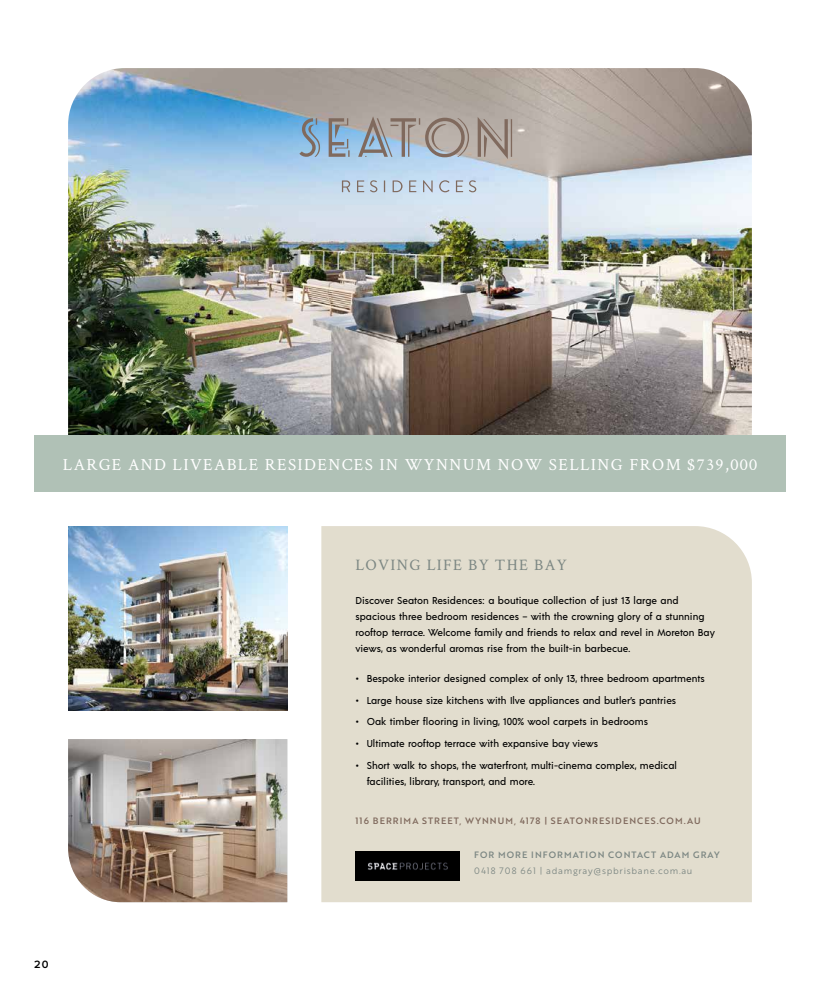
<style>
.page{position:relative;width:820px;height:993px;background:#fff}
.page>*{position:absolute;margin:0;border:0;box-sizing:border-box;transform-origin:0 0}
.t1{font:17px "Crimson Text";letter-spacing:.08em;color:#fff}
.t2{font:16px "Crimson Text";letter-spacing:.08em;color:#7c8783}
.t3{font:600 11px "Proxima Nova";color:#000}
.t4{font:500 10px/16px "Acre";color:#000}
.t5{font:9px "Brother 1816 Medium";letter-spacing:.12em;color:#806a5e}
.t6{font:9px "Brother 1816 Book";letter-spacing:.08em;color:#7c8783}
.t7{font:9px "Brother 1816 Medium";letter-spacing:.12em;color:#7c8783}
</style>
<div class="page">
<img style="left:68px;top:68px;width:683px;height:367px">
<svg style="left:299px;top:118px;width:21px;height:39px"></svg>
<svg style="left:328px;top:118px;width:21px;height:39px"></svg>
<svg style="left:358px;top:116px;width:111px;height:41px;background:#a4a2a3"></svg>
<svg style="left:477px;top:117px;width:35px;height:42px"></svg>
<svg style="left:342px;top:180px;width:8px;height:12px"></svg>
<svg style="left:357px;top:180px;width:7px;height:12px"></svg>
<svg style="left:370px;top:180px;width:7px;height:12px"></svg>
<svg style="left:384px;top:180px;width:1px;height:12px"></svg>
<svg style="left:392px;top:180px;width:10px;height:12px"></svg>
<svg style="left:409px;top:180px;width:7px;height:12px"></svg>
<svg style="left:423px;top:180px;width:9px;height:12px"></svg>
<svg style="left:439px;top:180px;width:10px;height:12px"></svg>
<svg style="left:455px;top:180px;width:21px;height:12px"></svg>
<div style="left:321px;top:526px;width:430px;height:375px;background:#e2ddce"></div>
<div style="left:34px;top:435px;width:751px;height:57px;background:#b0c1b6"></div>
<img style="left:68px;top:526px;width:219px;height:184px">
<img style="left:68px;top:739px;width:219px;height:162px">
<img style="left:355px;top:850px;width:104px;height:29px">
<h1 class="t1" style="left:63px;top:452px;width:695px">LARGE AND LIVEABLE RESIDENCES IN WYNNUM NOW SELLING FROM $739,000</h1>
<p class="t3" style="left:34px;top:955px;width:16px">20</p>
<h2 class="t2" style="left:355px;top:553px;width:213px">LOVING LIFE BY THE BAY</h2>
<p class="t4" style="left:355px;top:591px;width:361px">Discover Seaton Residences: a boutique collection of just 13 large and spacious three bedroom residences – with the crowning glory of a stunning rooftop terrace. Welcome family and friends to relax and revel in Moreton Bay views, as wonderful aromas rise from the built-in barbecue.</p>
<p class="t4" style="left:355px;top:669px;width:351px">• Bespoke interior designed complex of only 13, three bedroom apartments</p>
<p class="t4" style="left:355px;top:691px;width:322px">• Large house size kitchens with Ilve appliances and butler’s pantries</p>
<p class="t4" style="left:355px;top:713px;width:294px">• Oak timber flooring in living, 100% wool carpets in bedrooms</p>
<p class="t4" style="left:355px;top:734px;width:244px">• Ultimate rooftop terrace with expansive bay views</p>
<p class="t4" style="left:366px;top:756px;width:311px;text-indent:-11px">• Short walk to shops, the waterfront, multi-cinema complex, medical facilities, library, transport, and more.</p>
<p class="t5" style="left:355px;top:813px;width:346px">116 BERRIMA STREET, WYNNUM, 4178 | SEATONRESIDENCES.COM.AU</p>
<p class="t7" style="left:474px;top:847px;width:247px">FOR MORE INFORMATION CONTACT ADAM GRAY</p>
<p class="t6" style="left:474px;top:863px;width:220px">0418 708 661 | adamgray@spbrisbane.com.au</p>
</div>
